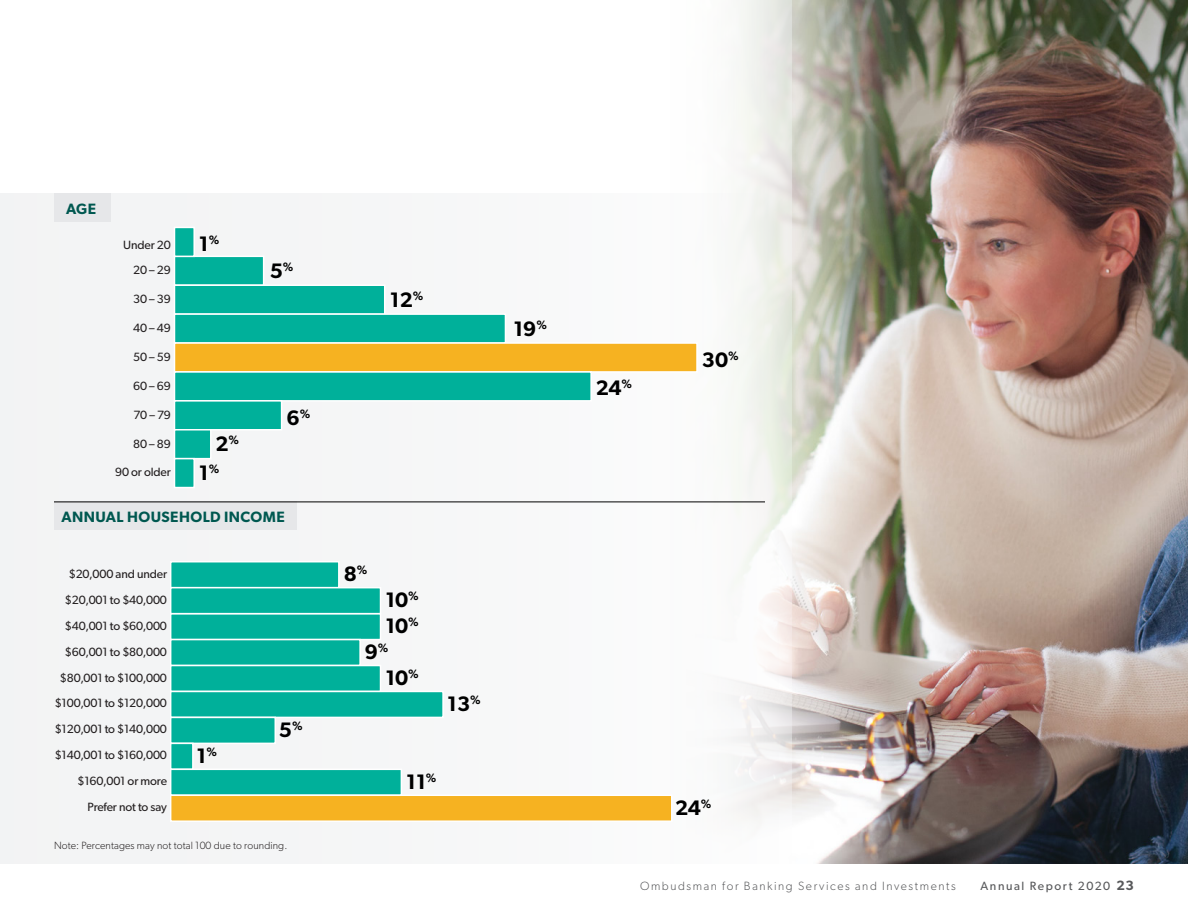
<style>
.page{position:relative;width:1188px;height:918px;background:#fff}
.page>*{position:absolute;margin:0;border:0;box-sizing:border-box;transform-origin:0 0}
.t1{font:600 21px/26px "Gibson";color:#000}
.t2{font:600 15px "Gibson";letter-spacing:.03em;color:#005850}
.t3{font:12px/25.8px "Gibson";letter-spacing:-.01em;color:#231f20;text-align:right}
.t4{font:300 12px "Gibson";letter-spacing:.135em;color:#57585a}
.t5{font:12px "Gibson";letter-spacing:.13em;color:#57585a}
.note{font:300 10.5px "Gibson";letter-spacing:.01em;color:#231f20}
.s1{font-weight:600;font-size:13.5px}
</style>
<div class="page">
<svg style="left:736px;top:0;width:56px;height:813px;fill:#edede9"></svg>
<div style="left:0;top:194px;width:778px;height:670px;background:#f2f3f4"></div>
<div style="left:54px;top:194px;width:56px;height:28px;background:#e6e7e9"></div>
<div style="left:54px;top:502px;width:243px;height:28px;background:#e6e7e9"></div>
<hr style="left:54px;top:502px;width:711px;height:1px;background:#000">
<div style="left:174px;top:256px;width:90px;height:29px;background:#00b09a"></div>
<div style="left:174px;top:256px;width:90px;height:30px;border:2px solid #fff"></div>
<div style="left:174px;top:227px;width:20px;height:29px;background:#00b09a"></div>
<div style="left:174px;top:227px;width:21px;height:30px;border:2px solid #fff"></div>
<div style="left:174px;top:285px;width:211px;height:29px;background:#00b09a"></div>
<div style="left:174px;top:284px;width:211px;height:31px;border:2px solid #fff"></div>
<div style="left:174px;top:314px;width:331px;height:29px;background:#00b09a"></div>
<div style="left:174px;top:313px;width:332px;height:31px;border:2px solid #fff"></div>
<div style="left:174px;top:343px;width:523px;height:29px;background:#f6b221"></div>
<div style="left:174px;top:342px;width:524px;height:31px;border:2px solid #fff"></div>
<div style="left:174px;top:372px;width:417px;height:29px;background:#00b09a"></div>
<div style="left:174px;top:371px;width:418px;height:31px;border:2px solid #fff"></div>
<div style="left:174px;top:401px;width:108px;height:29px;background:#00b09a"></div>
<div style="left:174px;top:400px;width:108px;height:31px;border:2px solid #fff"></div>
<div style="left:174px;top:430px;width:37px;height:29px;background:#00b09a"></div>
<div style="left:174px;top:429px;width:38px;height:30px;border:2px solid #fff"></div>
<div style="left:174px;top:459px;width:20px;height:29px;background:#00b09a"></div>
<div style="left:174px;top:458px;width:21px;height:30px;border:2px solid #fff"></div>
<div style="left:171px;top:614px;width:210px;height:26px;background:#00b09a"></div>
<div style="left:171px;top:640px;width:189px;height:26px;background:#00b09a"></div>
<div style="left:170px;top:639px;width:191px;height:27px;border:2px solid #fff"></div>
<div style="left:171px;top:562px;width:168px;height:26px;background:#00b09a"></div>
<div style="left:170px;top:561px;width:170px;height:27px;border:2px solid #fff"></div>
<div style="left:171px;top:588px;width:210px;height:26px;background:#00b09a"></div>
<div style="left:170px;top:587px;width:211px;height:27px;border:2px solid #fff"></div>
<div style="left:171px;top:666px;width:210px;height:25px;background:#00b09a"></div>
<div style="left:170px;top:665px;width:211px;height:27px;border:2px solid #fff"></div>
<div style="left:171px;top:691px;width:272px;height:26px;background:#00b09a"></div>
<div style="left:170px;top:691px;width:274px;height:27px;border:2px solid #fff"></div>
<div style="left:171px;top:717px;width:104px;height:26px;background:#00b09a"></div>
<div style="left:170px;top:717px;width:106px;height:27px;border:2px solid #fff"></div>
<div style="left:171px;top:743px;width:22px;height:26px;background:#00b09a"></div>
<div style="left:170px;top:743px;width:24px;height:27px;border:2px solid #fff"></div>
<div style="left:171px;top:769px;width:230px;height:26px;background:#00b09a"></div>
<div style="left:170px;top:769px;width:232px;height:27px;border:2px solid #fff"></div>
<div style="left:171px;top:795px;width:501px;height:26px;background:#f6b221"></div>
<div style="left:170px;top:795px;width:503px;height:27px;border:2px solid #fff"></div>
<img style="left:792px;top:0;width:396px;height:864px">
<p class="t2" style="left:66px;top:199px;width:32px">AGE</p>
<p class="t3" style="left:123px;top:232px;width:49px">Under 20</p>
<p class="t3" style="left:133px;top:257px;width:39px">20 – 29</p>
<p class="t3" style="left:133px;top:286px;width:39px">30 – 39</p>
<p class="t3" style="left:133px;top:315px;width:39px">40 – 49</p>
<p class="t3" style="left:133px;top:344px;width:39px">50 – 59</p>
<p class="t3" style="left:133px;top:373px;width:39px">60 – 69</p>
<p class="t3" style="left:134px;top:401px;width:39px">70 – 79</p>
<p class="t3" style="left:133px;top:430px;width:39px">80 – 89</p>
<p class="t3" style="left:115px;top:459px;width:57px">90 or older</p>
<h1 class="t1" style="left:199px;top:230px;width:22px">1<sup>%</sup></h1>
<h1 class="t1" style="left:215px;top:431px;width:25px">2<sup>%</sup></h1>
<h1 class="t1" style="left:199px;top:459px;width:22px">1<sup>%</sup></h1>
<h1 class="t1" style="left:270px;top:258px;width:25px">5<sup>%</sup></h1>
<h1 class="t1" style="left:287px;top:404px;width:25px">6<sup>%</sup></h1>
<p class="t2" style="left:62px;top:508px;width:225px">ANNUAL HOUSEHOLD INCOME</p>
<p class="t3" style="left:69px;top:561px;width:100px">$20,000 and under</p>
<p class="t3" style="left:65px;top:587px;width:104px">$20,001 to $40,000</p>
<p class="t3" style="left:55px;top:613px;width:114px">$40,001 to $60,000 $60,001 to $80,000 $80,001 to $100,000 $100,001 to $120,000</p>
<p class="t3" style="left:55px;top:716px;width:114px">$120,001 to $140,000</p>
<p class="t3" style="left:55px;top:742px;width:114px">$140,001 to $160,000 $160,001 or more</p>
<p class="t3" style="left:87px;top:793px;width:81px">Prefer not to say</p>
<h1 class="t1" style="left:197px;top:742px;width:22px">1<sup>%</sup></h1>
<h1 class="t1" style="left:279px;top:716px;width:25px">5<sup>%</sup></h1>
<p class="note" style="left:54px;top:839px;width:235px">Note: Percentages may not total 100 due to rounding.</p>
<h1 class="t1" style="left:390px;top:287px;width:35px">12<sup>%</sup></h1>
<h1 class="t1" style="left:513px;top:315px;width:35px">19<sup>%</sup></h1>
<h1 class="t1" style="left:344px;top:560px;width:25px">8<sup>%</sup></h1>
<h1 class="t1" style="left:385px;top:586px;width:35px">10<sup>%<br></sup>10<sup>%</sup></h1>
<h1 class="t1" style="left:385px;top:638px;width:35px;text-indent:-21px">9<sup>%<br></sup>10<sup>%</sup></h1>
<h1 class="t1" style="left:447px;top:690px;width:35px">13<sup>%</sup></h1>
<h1 class="t1" style="left:406px;top:768px;width:32px">11<sup>%</sup></h1>
<h1 class="t1" style="left:596px;top:375px;width:38px">24<sup>%</sup></h1>
<h1 class="t1" style="left:702px;top:346px;width:38px">30<sup>%</sup></h1>
<h1 class="t1" style="left:675px;top:794px;width:38px">24<sup>%</sup></h1>
<p class="t4" style="left:640px;top:878px;width:317px">Ombudsman for Banking Services and Investments</p>
<p class="t5" style="left:980px;top:878px;width:155px">Annual Report 2020 <span class="s1">23</span></p>
</div>
